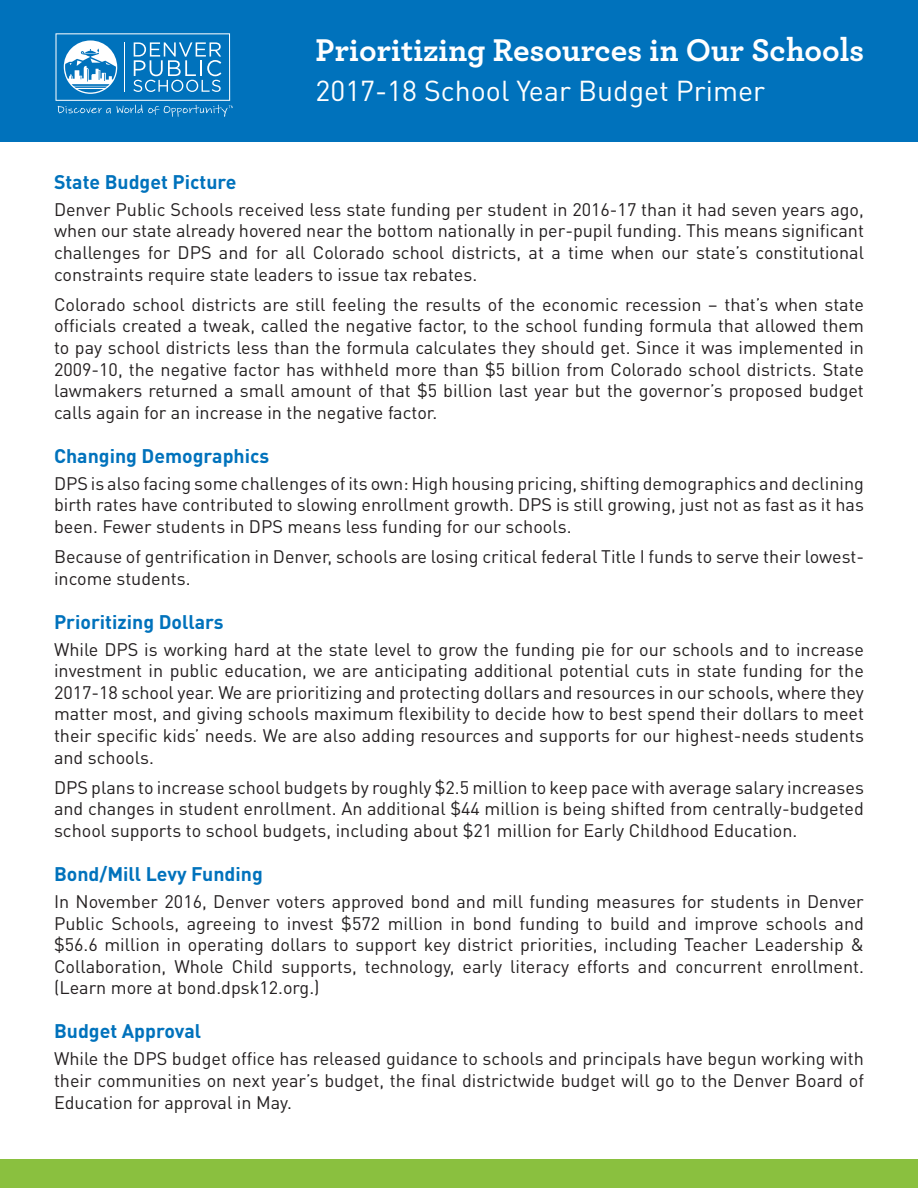
<style>
.page{position:relative;width:918px;height:1188px;background:#fff}
.page>*{position:absolute;margin:0;border:0;box-sizing:border-box;transform-origin:0 0}
.t1{font:700 33px "Archer";color:#fff}
.t2{font:28.5px "DIN Pro";color:#fff}
.t3{font:700 19.5px "DIN Pro";color:#0072bc}
.t4{font:18px/21.6px "DIN Pro";color:#231f20;text-align:justify}
</style>
<div class="page">
<div style="left:0;top:0;width:918px;height:142px;background:#0072bc"></div>
<svg style="left:56px;top:33px;width:176px;height:84px"></svg>
<div style="left:0;top:1159px;width:918px;height:29px;background:#8ac03f"></div>
<h1 class="t1" style="left:316px;top:24px;width:550px">Prioritizing Resources in Our Schools</h1>
<h2 class="t2" style="left:316px;top:71px;width:451px">2017-18 School Year Budget Primer</h2>
<p class="t3" style="left:54px;top:167px;width:184px">State Budget Picture</p>
<p class="t4" style="left:54px;top:198px;width:812px">Denver Public Schools received less state funding per student in 2016-17 than it had seven years ago, when our state already hovered near the bottom nationally in per-pupil funding. This means significant challenges for DPS and for all Colorado school districts, at a time when our state’s constitutional constraints require state leaders to issue tax rebates.</p>
<p class="t4" style="left:54px;top:293px;width:812px">Colorado school districts are still feeling the results of the economic recession – that’s when state officials created a tweak, called the negative factor, to the school funding formula that allowed them to pay school districts less than the formula calculates they should get. Since it was implemented in 2009-10, the negative factor has withheld more than $5 billion from Colorado school districts. State lawmakers returned a small amount of that $5 billion last year but the governor’s proposed budget calls again for an increase in the negative factor.</p>
<p class="t3" style="left:54px;top:441px;width:217px">Changing Demographics</p>
<p class="t4" style="left:54px;top:472px;width:812px">DPS is also facing some challenges of its own: High housing pricing, shifting demographics and declining birth rates have contributed to slowing enrollment growth. DPS is still growing, just not as fast as it has been. Fewer students in DPS means less funding for our schools.</p>
<p class="t4" style="left:54px;top:545px;width:812px">Because of gentrification in Denver, schools are losing critical federal Title I funds to serve their lowest&shy;income students.</p>
<p class="t3" style="left:54px;top:606px;width:171px">Prioritizing Dollars</p>
<p class="t4" style="left:54px;top:638px;width:812px">While DPS is working hard at the state level to grow the funding pie for our schools and to increase investment in public education, we are anticipating additional potential cuts in state funding for the 2017-18 school year. We are prioritizing and protecting dollars and resources in our schools, where they matter most, and giving schools maximum flexibility to decide how to best spend their dollars to meet their specific kids’ needs. We are also adding resources and supports for our highest-needs students and schools.</p>
<p class="t4" style="left:54px;top:776px;width:812px">DPS plans to increase school budgets by roughly $2.5 million to keep pace with average salary increases and changes in student enrollment. An additional $44 million is being shifted from centrally-budgeted school supports to school budgets, including about $21 million for Early Childhood Education.</p>
<p class="t3" style="left:54px;top:859px;width:210px">Bond/Mill Levy Funding</p>
<p class="t4" style="left:54px;top:890px;width:812px">In November 2016, Denver voters approved bond and mill funding measures for students in Denver Public Schools, agreeing to invest $572 million in bond funding to build and improve schools and $56.6 million in operating dollars to support key district priorities, including Teacher Leadership &amp; Collaboration, Whole Child supports, technology, early literacy efforts and concurrent enrollment. (Learn more at bond.dpsk12.org.)</p>
<p class="t3" style="left:54px;top:1016px;width:149px">Budget Approval</p>
<p class="t4" style="left:54px;top:1047px;width:811px">While the DPS budget office has released guidance to schools and principals have begun working with their communities on next year’s budget, the final districtwide budget will go to the Denver Board of Education for approval in May.</p>
</div>
